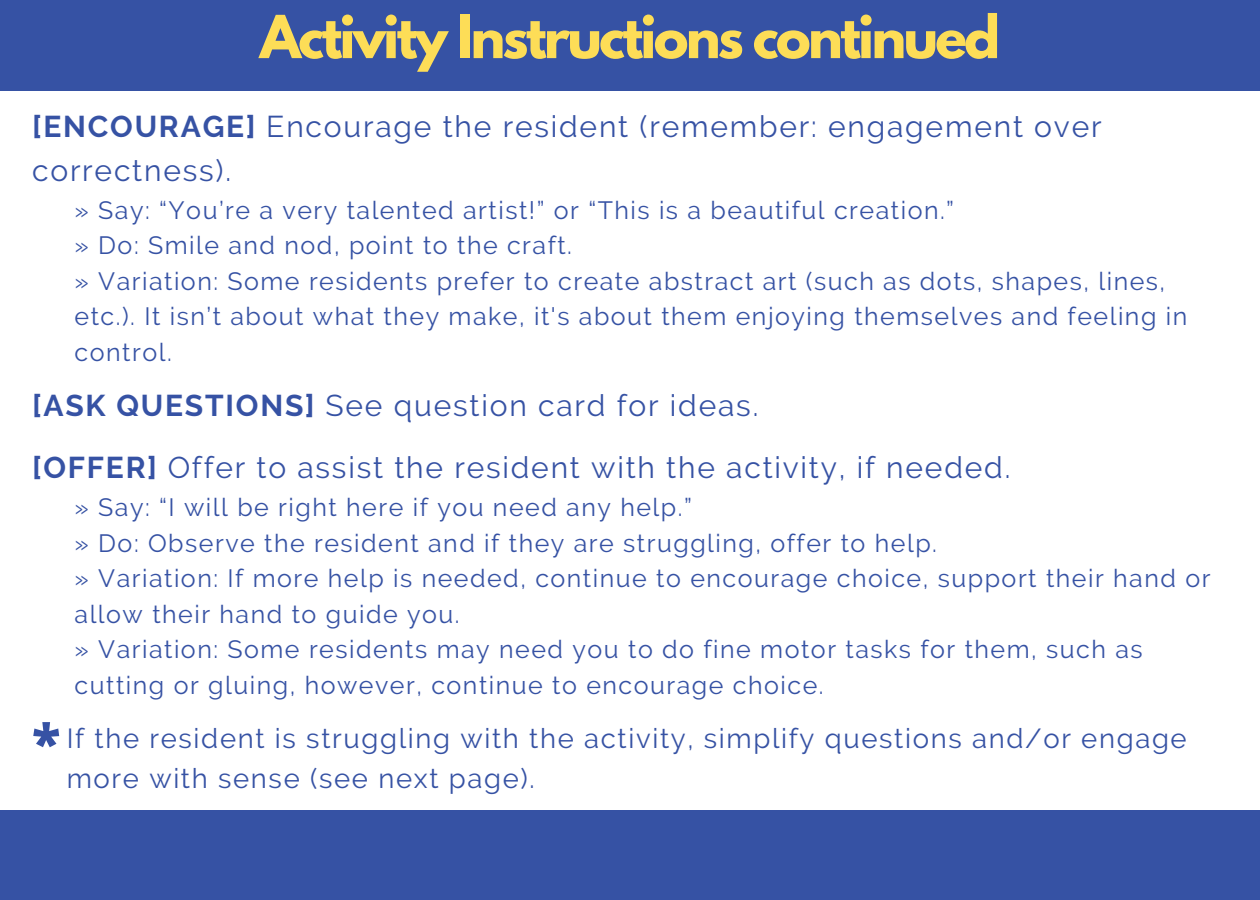
<style>
.page{position:relative;width:1260px;height:900px;background:#fff}
.page>*{position:absolute;margin:0;border:0;box-sizing:border-box;transform-origin:0 0}
.t1{font:700 52.5px "League Spartan";letter-spacing:-.05em;color:#fddd57}
.t2{font:800 52.5px "Open Sans";color:#3652a4}
.t3{font:30px/43.5px "Raleway";letter-spacing:.06em;color:#3652a4}
.t4{font:27.5px/39.5px "Raleway";letter-spacing:.06em;color:#3652a4}
.t5{font:25px/35.5px "Raleway";letter-spacing:.06em;color:#3652a4}
.s1{font-weight:700}
</style>
<div class="page">
<div style="left:0;top:0;width:1260px;height:90px;background:#3652a4"></div>
<div style="left:0;top:810px;width:1260px;height:90px;background:#3652a4"></div>
<p class="t1" style="left:260px;top:11px;width:742px">Activity Instructions continued</p>
<p class="t3" style="left:32px;top:105px;width:1071px"><span class="s1">[ENCOURAGE]</span> Encourage the resident (remember: engagement over correctness).</p>
<p class="t5" style="left:75px;top:192px;width:881px">» Say: “You’re a very talented artist!” or “This is a beautiful creation.”</p>
<p class="t5" style="left:75px;top:228px;width:499px">» Do: Smile and nod, point to the craft.</p>
<p class="t5" style="left:75px;top:263px;width:1114px">» Variation: Some residents prefer to create abstract art (such as dots, shapes, lines, etc.). It isn’t about what they make, it's about them enjoying themselves and feeling in control.</p>
<p class="t3" style="left:32px;top:383px;width:728px"><span class="s1">[ASK QUESTIONS]</span> See question card for ideas.</p>
<p class="t3" style="left:32px;top:445px;width:980px"><span class="s1">[OFFER]</span> Offer to assist the resident with the activity, if needed.</p>
<p class="t5" style="left:75px;top:489px;width:619px">» Say: “I will be right here if you need any help.”</p>
<p class="t5" style="left:75px;top:525px;width:864px">» Do: Observe the resident and if they are struggling, offer to help.</p>
<p class="t5" style="left:75px;top:560px;width:1137px">» Variation: If more help is needed, continue to encourage choice, support their hand or allow their hand to guide you.</p>
<p class="t5" style="left:75px;top:632px;width:1070px">» Variation: Some residents may need you to do fine motor tasks for them, such as cutting or gluing, however, continue to encourage choice.</p>
<p class="t2" style="left:32px;top:706px;width:30px">*</p>
<p class="t4" style="left:67px;top:719px;width:1122px">If the resident is struggling with the activity, simplify questions and/or engage more with sense (see next page).</p>
</div>
